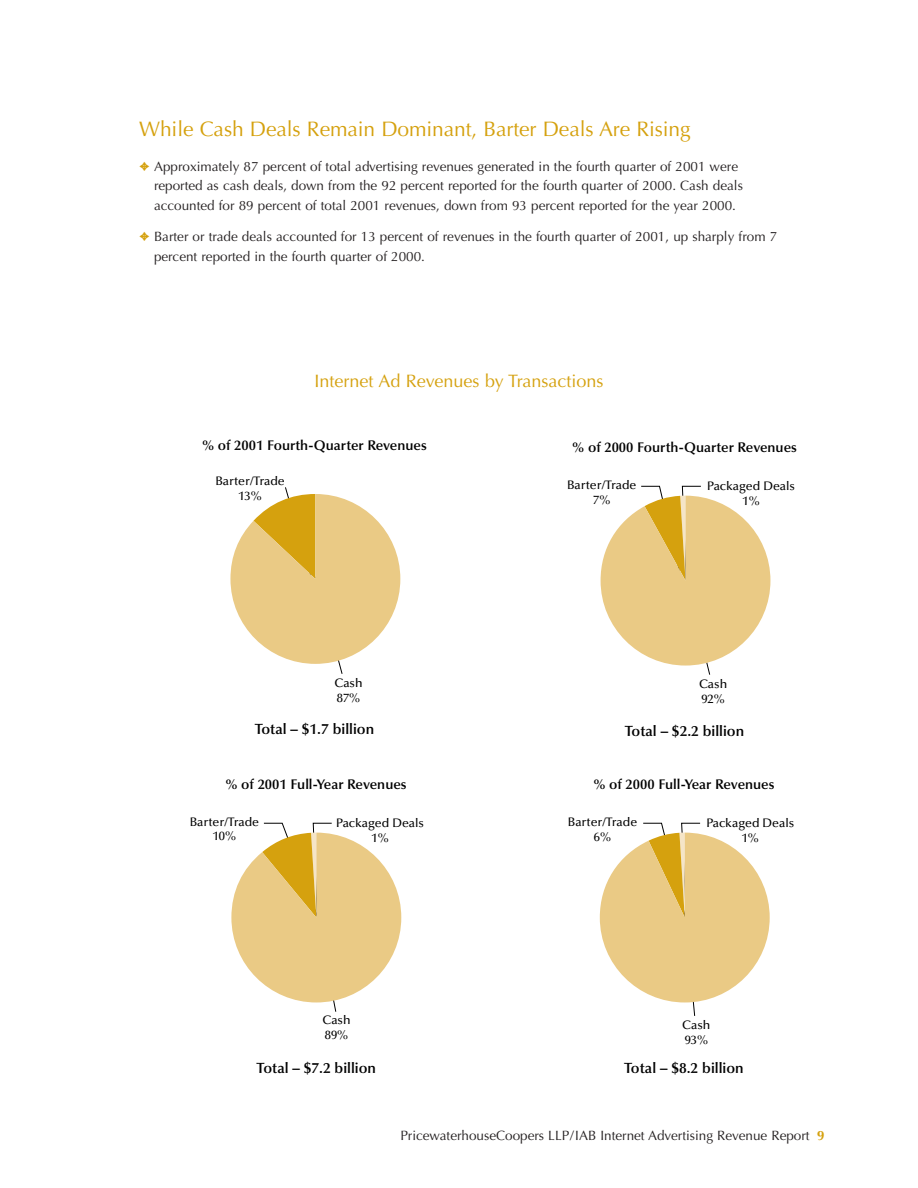
<style>
.page{position:relative;width:918px;height:1188px;background:#fff}
.page>*{position:absolute;margin:0;border:0;box-sizing:border-box;transform-origin:0 0}
.t1{font:21px "Optima";letter-spacing:-.005em;color:#d5a10e}
.t2{font:18px "Optima";color:#d5a10e}
.t3{font:600 14.85px "Optima";color:#000}
.t4{font:600 14.1px "Optima";color:#000}
.t5{font:13.5px/19.5px "Optima";color:#231f20}
.t6{font:500 12.3px/14.9px "Optima";color:#000;text-align:center}
.s1{color:#d5a10e}
.s2{font-weight:700;color:#d5a10e}
</style>
<div class="page">
<svg style="left:230px;top:487px;width:170px;height:187px"></svg>
<svg style="left:601px;top:485px;width:169px;height:190px"></svg>
<svg style="left:231px;top:822px;width:170px;height:190px"></svg>
<svg style="left:600px;top:822px;width:170px;height:194px"></svg>
<h1 class="t1" style="left:139px;top:120px;width:553px">While Cash Deals Remain Dominant, Barter Deals Are Rising</h1>
<p class="t5" style="left:154px;top:158px;width:590px;text-indent:-15px"><span class="s1">✦</span> Approximately 87 percent of total advertising revenues generated in the fourth quarter of 2001 were reported as cash deals, down from the 92 percent reported for the fourth quarter of 2000. Cash deals accounted for 89 percent of total 2001 revenues, down from 93 percent reported for the year 2000.</p>
<p class="t5" style="left:154px;top:228px;width:625px;text-indent:-15px"><span class="s1">✦</span> Barter or trade deals accounted for 13 percent of revenues in the fourth quarter of 2001, up sharply from 7 percent reported in the fourth quarter of 2000.</p>
<h2 class="t2" style="left:315px;top:373px;width:290px">Internet Ad Revenues by Transactions</h2>
<p class="t4" style="left:202px;top:439px;width:226px">% of 2001 Fourth-Quarter Revenues</p>
<p class="t4" style="left:572px;top:441px;width:226px">% of 2000 Fourth-Quarter Revenues</p>
<p class="t6" style="left:215px;top:474px;width:71px">Barter/Trade<br>13%</p>
<p class="t6" style="left:567px;top:479px;width:71px">Barter/Trade<br>7%</p>
<p class="t6" style="left:707px;top:480px;width:89px">Packaged Deals<br>1%</p>
<p class="t6" style="left:334px;top:677px;width:30px;text-align:left">Cash<br>87%</p>
<p class="t6" style="left:699px;top:678px;width:30px;text-align:left">Cash<br>92%</p>
<p class="t3" style="left:255px;top:723px;width:121px">Total – $1.7 billion</p>
<p class="t3" style="left:625px;top:725px;width:121px">Total – $2.2 billion</p>
<p class="t4" style="left:225px;top:778px;width:183px">% of 2001 Full-Year Revenues</p>
<p class="t4" style="left:593px;top:778px;width:183px">% of 2000 Full-Year Revenues</p>
<p class="t6" style="left:190px;top:815px;width:71px">Barter/Trade<br>10%</p>
<p class="t6" style="left:336px;top:816px;width:89px">Packaged Deals<br>1%</p>
<p class="t6" style="left:568px;top:816px;width:71px">Barter/Trade<br>6%</p>
<p class="t6" style="left:706px;top:817px;width:89px">Packaged Deals<br>1%</p>
<p class="t6" style="left:322px;top:1014px;width:30px;text-align:left">Cash<br>89%</p>
<p class="t6" style="left:682px;top:1018px;width:30px;text-align:left">Cash<br>93%</p>
<p class="t3" style="left:257px;top:1062px;width:121px">Total – $7.2 billion</p>
<p class="t3" style="left:624px;top:1062px;width:121px">Total – $8.2 billion</p>
<p class="t5" style="left:400px;top:1127px;width:426px">PricewaterhouseCoopers LLP/IAB Internet Advertising Revenue Report <span class="s2">9</span></p>
</div>
